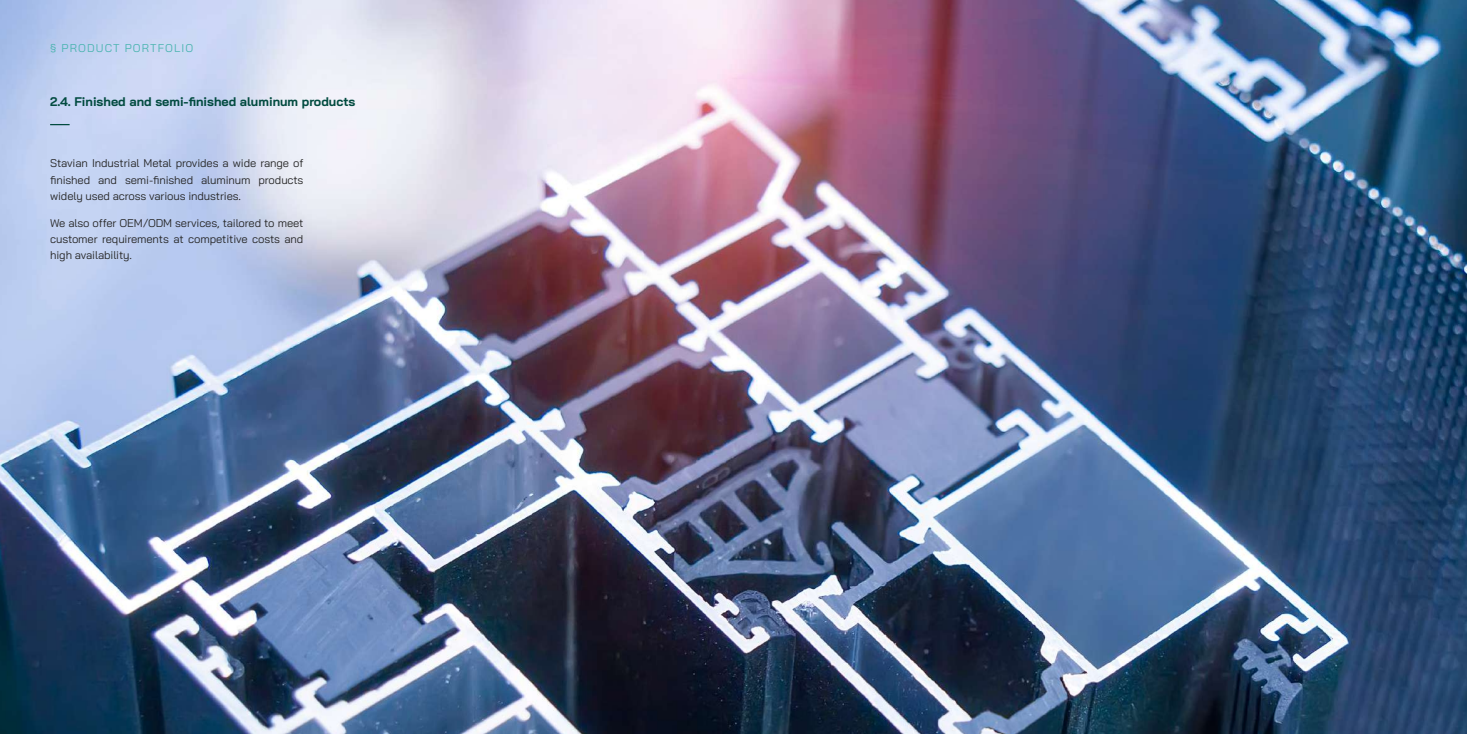
<style>
.page{position:relative;width:1467px;height:734px;background:#fff}
.page>*{position:absolute;margin:0;border:0;box-sizing:border-box;transform-origin:0 0}
.t1{font:700 12.5px "Stavian";color:#024b40}
.t2{font:11.25px/16.2px "Stavian";letter-spacing:-.01em;color:#262626;text-align:justify}
.t3{font:11.25px "Stavian";letter-spacing:.1em;color:#49b4af}
</style>
<div class="page">
<img style="left:0;top:0;width:1467px;height:733px">
<svg style="left:50px;top:124px;width:20px;height:1px"></svg>
<p class="t3" style="left:50px;top:39px;width:145px">§ PRODUCT PORTFOLIO</p>
<p class="t1" style="left:50px;top:95px;width:307px">2.4. Finished and semi-finished aluminum products</p>
<p class="t2" style="left:50px;top:155px;width:255px">Stavian Industrial Metal provides a wide range of finished and semi-finished aluminum products widely used across various industries.</p>
<p class="t2" style="left:50px;top:214px;width:255px">We also offer OEM/ODM services, tailored to meet customer requirements at competitive costs and high availability.</p>
</div>
